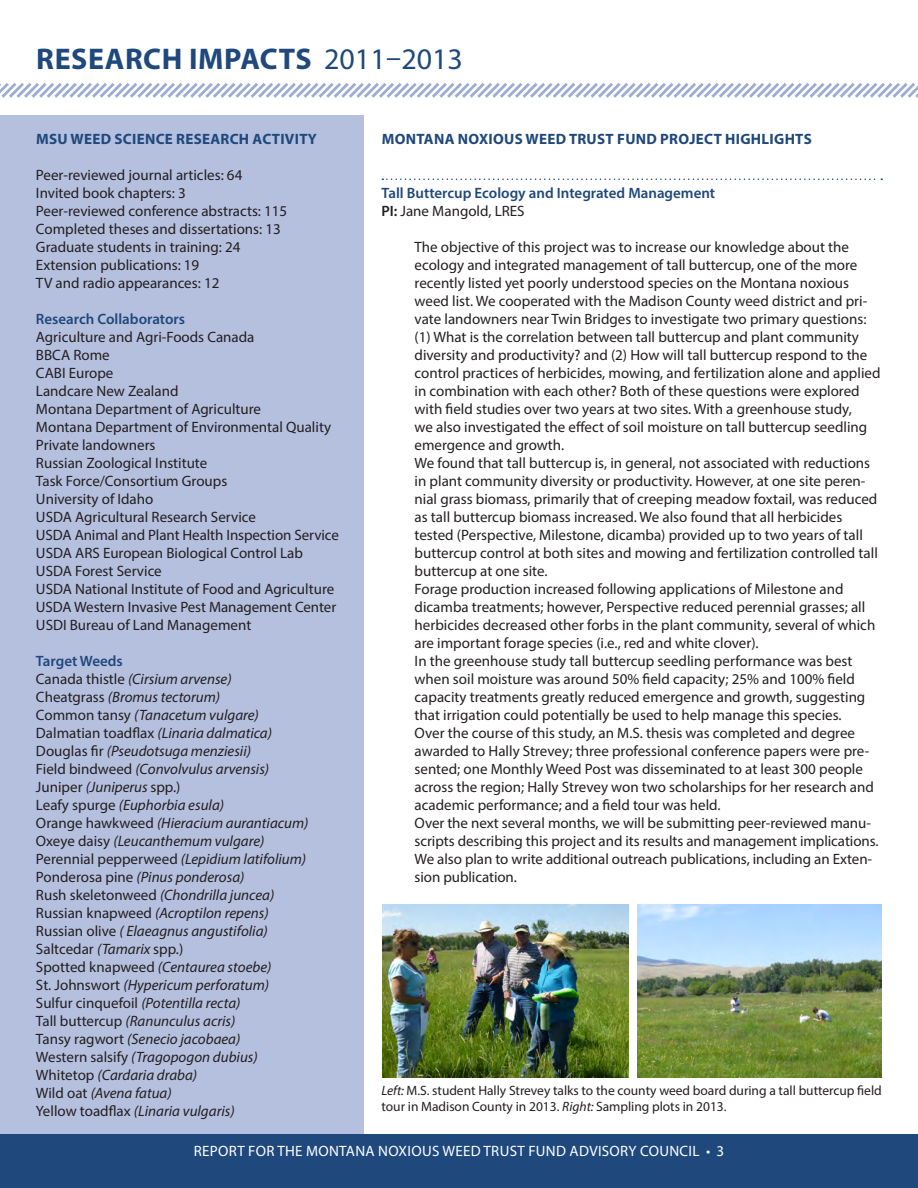
<style>
.page{position:relative;width:918px;height:1188px;background:#fff}
.page>*{position:absolute;margin:0;border:0;box-sizing:border-box;transform-origin:0 0}
.t1{font:700 30px "Myriad Pro";letter-spacing:.02em;color:#1f487c}
.Body{font:15px/18px "Myriad Pro";color:#231f20}
.Body-2{font:italic 15px "Myriad Pro";color:#231f20}
.Text_Subhead_1{font:700 15px "Myriad Pro";letter-spacing:.02em;color:#1f487c}
.t2{font:15px "Myriad Pro";letter-spacing:.02em;color:#fff}
.Featured_project_tit{font:600 15px "Myriad Pro";color:#1f487c}
.Text_Subhead_1-2{font:600 15px "Myriad Pro";color:#1f487c}
.t3{font:13.5px/16.2px "Myriad Pro";letter-spacing:-.005em;color:#231f20}
.s1{font-weight:400}
.s2{font-style:normal}
.s3{font-style:italic}
.s4{font-weight:600}
</style>
<div class="page">
<div style="left:0;top:1134px;width:918px;height:54px;background:#1f487c"></div>
<div style="left:0;top:115px;width:364px;height:1019px;background:#b5bfde"></div>
<svg style="left:382px;top:178px;width:500px;height:2px"></svg>
<svg style="left:0;top:83px;width:918px;height:15px"></svg>
<img style="left:637px;top:905px;width:245px;height:172px">
<img style="left:382px;top:905px;width:247px;height:172px">
<p class="t1" style="left:36px;top:39px;width:428px">RESEARCH IMPACTS <span class="s1">2011–2013</span></p>
<p class="Text_Subhead_1" style="left:36px;top:129px;width:282px">MSU WEED SCIENCE RESEARCH ACTIVITY</p>
<p class="Body" style="left:36px;top:166px;width:208px">Peer-reviewed journal articles: 64</p>
<p class="Body" style="left:36px;top:184px;width:151px">Invited book chapters: 3</p>
<p class="Body" style="left:36px;top:202px;width:253px">Peer-reviewed conference abstracts: 115</p>
<p class="Body" style="left:36px;top:220px;width:246px">Completed theses and dissertations: 13</p>
<p class="Body" style="left:36px;top:238px;width:206px">Graduate students in training: 24</p>
<p class="Body" style="left:36px;top:256px;width:165px">Extension publications: 19</p>
<p class="Body" style="left:36px;top:274px;width:185px">TV and radio appearances: 12</p>
<p class="Text_Subhead_1-2" style="left:36px;top:309px;width:151px">Research Collaborators</p>
<p class="Body" style="left:36px;top:328px;width:220px">Agriculture and Agri-Foods Canada</p>
<p class="Body" style="left:36px;top:346px;width:75px">BBCA Rome</p>
<p class="Body" style="left:36px;top:364px;width:79px">CABI Europe</p>
<p class="Body" style="left:36px;top:382px;width:144px">Landcare New Zealand</p>
<p class="Body" style="left:36px;top:400px;width:227px">Montana Department of Agriculture</p>
<p class="Body" style="left:36px;top:418px;width:297px">Montana Department of Environmental Quality</p>
<p class="Body" style="left:36px;top:436px;width:121px">Private landowners</p>
<p class="Body" style="left:36px;top:454px;width:173px">Russian Zoological Institute</p>
<p class="Body" style="left:36px;top:472px;width:193px">Task Force/Consortium Groups</p>
<p class="Body" style="left:36px;top:490px;width:119px">University of Idaho</p>
<p class="Body" style="left:36px;top:508px;width:222px">USDA Agricultural Research Service</p>
<p class="Body" style="left:36px;top:526px;width:304px">USDA Animal and Plant Health Inspection Service</p>
<p class="Body" style="left:36px;top:544px;width:269px">USDA ARS European Biological Control Lab</p>
<p class="Body" style="left:36px;top:562px;width:127px">USDA Forest Service</p>
<p class="Body" style="left:36px;top:580px;width:300px">USDA National Institute of Food and Agriculture</p>
<p class="Body" style="left:36px;top:598px;width:302px">USDA Western Invasive Pest Management Center</p>
<p class="Body" style="left:36px;top:616px;width:217px">USDI Bureau of Land Management</p>
<p class="Text_Subhead_1-2" style="left:36px;top:651px;width:88px">Target Weeds</p>
<p class="Body-2" style="left:36px;top:670px;width:197px"><span class="s2">Canada thistle</span> (Cirsium arvense)</p>
<p class="Body-2" style="left:36px;top:688px;width:186px"><span class="s2">Cheatgrass</span> (Bromus tectorum)</p>
<p class="Body-2" style="left:36px;top:706px;width:224px"><span class="s2">Common tansy</span> (Tanacetum vulgare)</p>
<p class="Body-2" style="left:36px;top:724px;width:238px"><span class="s2">Dalmatian toadflax</span> (Linaria dalmatica)</p>
<p class="Body-2" style="left:36px;top:742px;width:217px"><span class="s2">Douglas fir</span> (Pseudotsuga menziesii)</p>
<p class="Body-2" style="left:36px;top:760px;width:235px"><span class="s2">Field bindweed</span> (Convolvulus arvensis)</p>
<p class="Body" style="left:36px;top:778px;width:146px">Juniper <span class="s3">(Juniperus</span> spp.)</p>
<p class="Body-2" style="left:36px;top:796px;width:190px"><span class="s2">Leafy spurge</span> (Euphorbia esula)</p>
<p class="Body-2" style="left:36px;top:814px;width:274px"><span class="s2">Orange hawkweed</span> (Hieracium aurantiacum)</p>
<p class="Body-2" style="left:36px;top:832px;width:230px"><span class="s2">Oxeye daisy</span> (Leucanthemum vulgare)</p>
<p class="Body-2" style="left:36px;top:850px;width:272px"><span class="s2">Perennial pepperweed</span> (Lepidium latifolium)</p>
<p class="Body-2" style="left:36px;top:868px;width:210px"><span class="s2">Ponderosa pine</span> (Pinus ponderosa)</p>
<p class="Body-2" style="left:36px;top:886px;width:240px"><span class="s2">Rush skeletonweed</span> (Chondrilla juncea)</p>
<p class="Body-2" style="left:36px;top:904px;width:234px"><span class="s2">Russian knapweed</span> (Acroptilon repens)</p>
<p class="Body-2" style="left:36px;top:922px;width:233px"><span class="s2">Russian olive</span> ( Elaeagnus angustifolia)</p>
<p class="Body" style="left:36px;top:940px;width:149px">Saltcedar <span class="s3">(Tamarix</span> spp.)</p>
<p class="Body-2" style="left:36px;top:958px;width:237px"><span class="s2">Spotted knapweed</span> (Centaurea stoebe)</p>
<p class="Body-2" style="left:36px;top:976px;width:235px"><span class="s2">St. Johnswort</span> (Hypericum perforatum)</p>
<p class="Body-2" style="left:36px;top:994px;width:206px"><span class="s2">Sulfur cinquefoil</span> (Potentilla recta)</p>
<p class="Body-2" style="left:36px;top:1012px;width:201px"><span class="s2">Tall buttercup</span> (Ranunculus acris)</p>
<p class="Body-2" style="left:36px;top:1030px;width:206px"><span class="s2">Tansy ragwort</span> (Senecio jacobaea)</p>
<p class="Body-2" style="left:36px;top:1048px;width:223px"><span class="s2">Western salsify</span> (Tragopogon dubius)</p>
<p class="Body-2" style="left:36px;top:1066px;width:163px"><span class="s2">Whitetop</span> (Cardaria draba)</p>
<p class="Body-2" style="left:36px;top:1084px;width:137px"><span class="s2">Wild oat</span> (Avena fatua)</p>
<p class="Body-2" style="left:36px;top:1102px;width:200px"><span class="s2">Yellow toadflax</span> (Linaria vulgaris)</p>
<p class="Text_Subhead_1" style="left:382px;top:129px;width:432px">MONTANA NOXIOUS WEED TRUST FUND PROJECT HIGHLIGHTS</p>
<p class="Featured_project_tit" style="left:382px;top:183px;width:335px">Tall Buttercup Ecology and Integrated Management</p>
<p class="Body" style="left:382px;top:202px;width:145px"><span class="s4">PI:</span> Jane Mangold, LRES</p>
<p class="Body" style="left:415px;top:238px;width:467px">The objective of this project was to increase our knowledge about the ecology and integrated management of tall buttercup, one of the more recently listed yet poorly understood species on the Montana noxious weed list. We cooperated with the Madison County weed district and pri&shy;vate landowners near Twin Bridges to investigate two primary questions: (1) What is the correlation between tall buttercup and plant community diversity and productivity? and (2) How will tall buttercup respond to the control practices of herbicides, mowing, and fertilization alone and applied in combination with each other? Both of these questions were explored with field studies over two years at two sites. With a greenhouse study,<br>we also investigated the effect of soil moisture on tall buttercup seedling emergence and growth.</p>
<p class="Body" style="left:415px;top:454px;width:465px">We found that tall buttercup is, in general, not associated with reductions in plant community diversity or productivity. However, at one site peren&shy;nial grass biomass, primarily that of creeping meadow foxtail, was reduced as tall buttercup biomass increased. We also found that all herbicides tested (Perspective, Milestone, dicamba) provided up to two years of tall buttercup control at both sites and mowing and fertilization controlled tall buttercup at one site.</p>
<p class="Body" style="left:415px;top:580px;width:462px">Forage production increased following applications of Milestone and dicamba treatments; however, Perspective reduced perennial grasses; all herbicides decreased other forbs in the plant community, several of which are important forage species (i.e., red and white clover).</p>
<p class="Body" style="left:415px;top:652px;width:452px">In the greenhouse study tall buttercup seedling performance was best when soil moisture was around 50% field capacity; 25% and 100% field capacity treatments greatly reduced emergence and growth, suggesting that irrigation could potentially be used to help manage this species.</p>
<p class="Body" style="left:415px;top:724px;width:461px">Over the course of this study, an M.S. thesis was completed and degree awarded to Hally Strevey; three professional conference papers were pre&shy;sented; one Monthly Weed Post was disseminated to at least 300 people across the region; Hally Strevey won two scholarships for her research and academic performance; and a field tour was held.</p>
<p class="Body" style="left:415px;top:814px;width:465px">Over the next several months, we will be submitting peer-reviewed manu&shy;scripts describing this project and its results and management implications.<br>We also plan to write additional outreach publications, including an Exten&shy;sion publication.</p>
<p class="t3" style="left:382px;top:1082px;width:502px"><span class="s3">Left:</span> M.S. student Hally Strevey talks to the county weed board during a tall buttercup field tour in Madison County in 2013. <span class="s3">Right:</span> Sampling plots in 2013.</p>
<p class="t2" style="left:194px;top:1142px;width:532px">REPORT FOR THE MONTANA NOXIOUS WEED TRUST FUND ADVISORY COUNCIL • 3</p>
</div>
